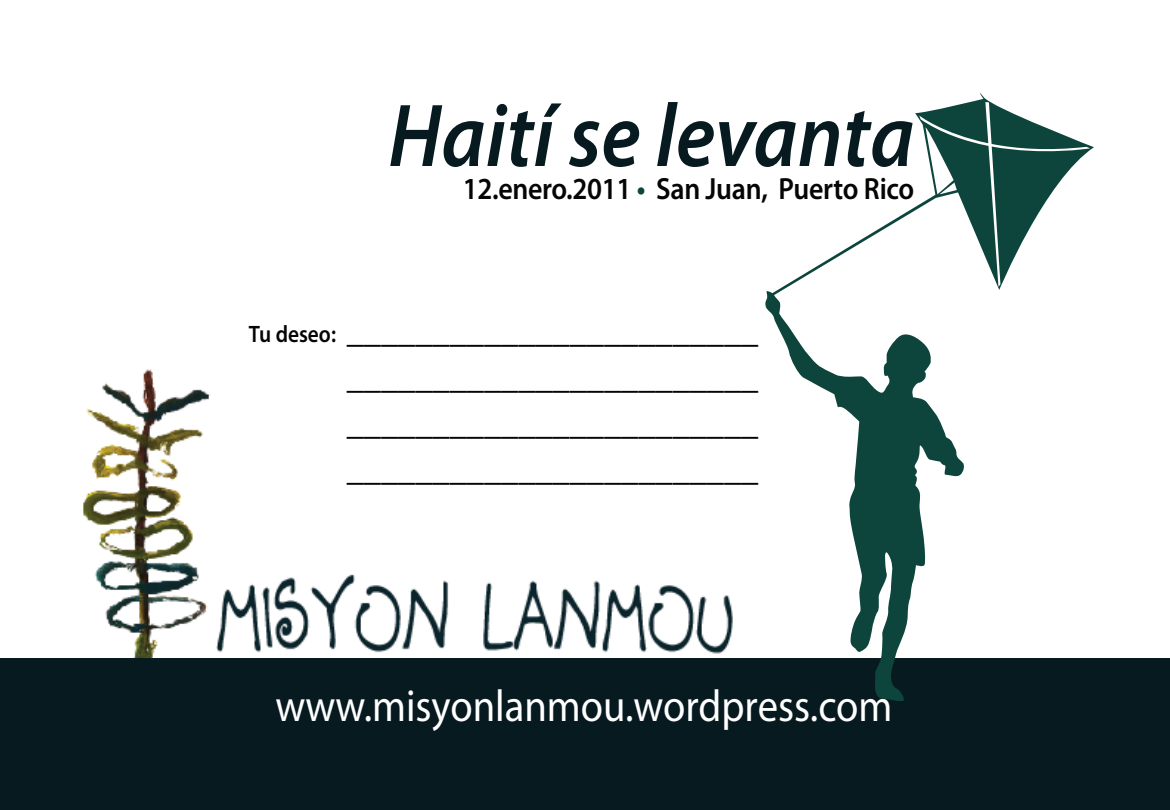
<style>
.page{position:relative;width:1170px;height:810px;background:#fff}
.page>*{position:absolute;margin:0;border:0;box-sizing:border-box;transform-origin:0 0}
.t1{font:italic 600 90px "Myriad Pro";color:#061a20;scale:.91 1}
.t2{font:44.75px "Myriad";color:#fff;scale:.91 1}
.t3{font:38.25px/46px "Myriad";color:#050504;text-align:justify;scale:.89 1}
.t4{font:600 30.75px "Myriad Pro";letter-spacing:-.01em;color:#050504;scale:.91 1}
.s1{color:#0d453d}
.s2{font-family:"Myriad Pro";font-weight:600;font-size:23.75px}
</style>
<div class="page">
<img style="left:42px;top:369px;width:723px;height:290px">
<div style="left:0;top:659px;width:1169px;height:151px;background:#061a20"></div>
<svg style="left:765px;top:93px;width:329px;height:608px"></svg>
<h1 class="t1" style="left:388px;top:79px;width:580px">Haití se levanta</h1>
<p class="t4" style="left:463px;top:169px;width:498px">12.enero.2011 <span class="s1">•</span> San Juan, Puerto Rico</p>
<p class="t3" style="left:347px;top:308px;width:464px;text-indent:-98px"><span class="s2">Tu deseo:</span> ________________________ ________________________ ________________________ ________________________</p>
<p class="t2" style="left:276px;top:684px;width:680px">www.misyonlanmou.wordpress.com</p>
</div>
